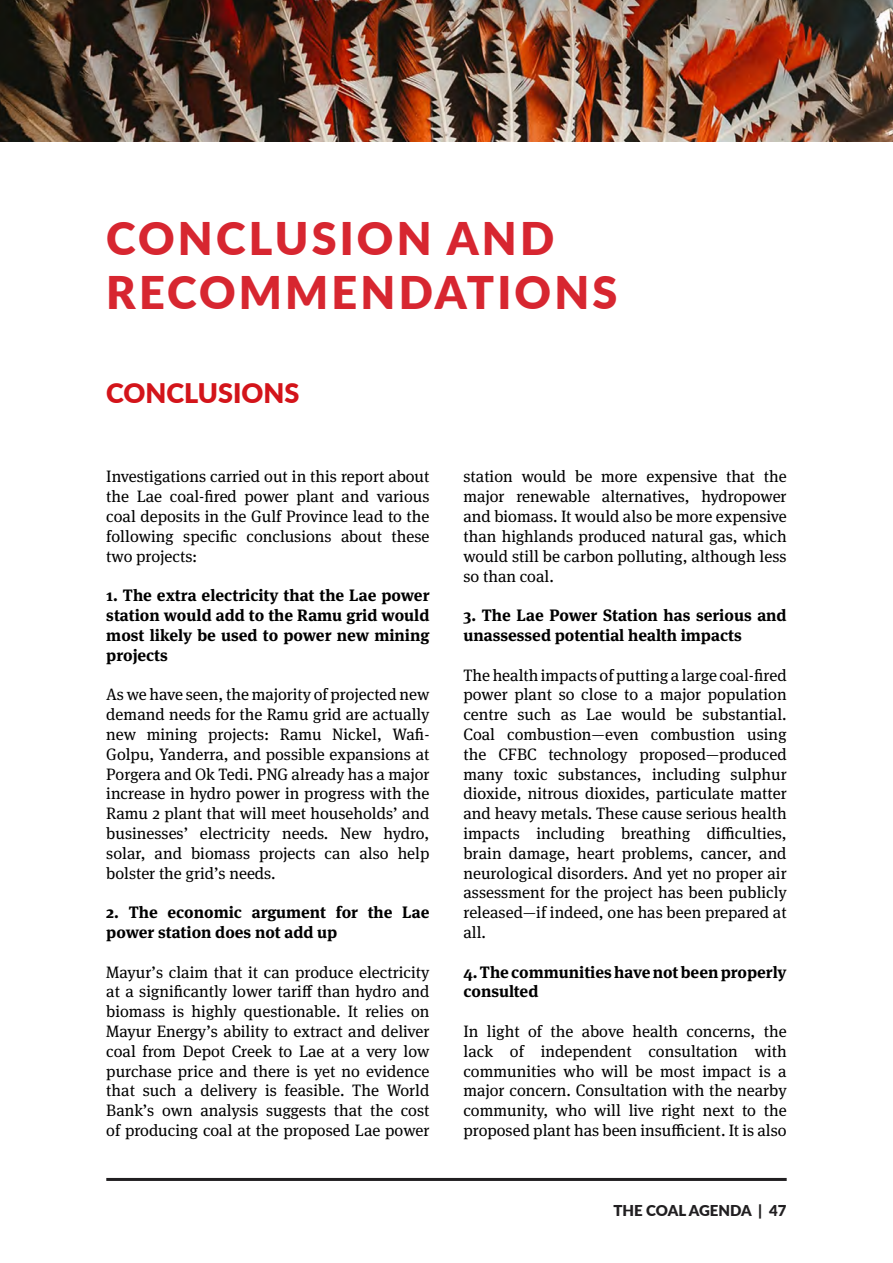
<style>
.page{position:relative;width:893px;height:1263px;background:#fff}
.page>*{position:absolute;margin:0;border:0;box-sizing:border-box;transform-origin:0 0}
.t1{font:900 45px/54px "Lato";letter-spacing:.07em;color:#d72630}
.t2{font:900 27px "Lato";color:#d3141a}
.t3{font:16.5px/19.8px "Meta Serif Pro";color:#000;text-align:justify}
.t4{font:700 16.5px/19.8px "Meta Serif Pro";color:#000}
.t5{font:900 15px "Lato";color:#211f21}
</style>
<div class="page">
<hr style="left:106px;top:1178px;width:681px;height:3px;background:#211f21">
<img style="left:0;top:0;width:893px;height:141px">
<h1 class="t1" style="left:106px;top:210px;width:513px">CONCLUSION AND<br>RECOMMENDATIONS</h1>
<h2 class="t2" style="left:106px;top:373px;width:195px">CONCLUSIONS</h2>
<p class="t3" style="left:106px;top:466px;width:325px">Investigations carried out in this report about the Lae coal-fired power plant and various coal deposits in the Gulf Province lead to the following specific conclusions about these two projects:</p>
<p class="t4" style="left:106px;top:584px;width:325px;text-align:justify">1. The extra electricity that the Lae power station would add to the Ramu grid would most likely be used to power new mining projects</p>
<p class="t3" style="left:106px;top:684px;width:325px">As we have seen, the majority of projected new demand needs for the Ramu grid are actually new mining projects: Ramu Nickel, Wafi-Golpu, Yanderra, and possible expansions at Porgera and Ok Tedi. PNG already has a major increase in hydro power in progress with the Ramu 2 plant that will meet households’ and businesses’ electricity needs. New hydro, solar, and biomass projects can also help bolster the grid’s needs.</p>
<p class="t4" style="left:106px;top:901px;width:325px">2. The economic argument for the Lae power station does not add up</p>
<p class="t3" style="left:106px;top:961px;width:325px">Mayur’s claim that it can produce electricity at a significantly lower tariff than hydro and biomass is highly questionable. It relies on Mayur Energy’s ability to extract and deliver coal from Depot Creek to Lae at a very low purchase price and there is yet no evidence that such a delivery is feasible. The World Bank’s own analysis suggests that the cost of producing coal at the proposed Lae power</p>
<p class="t3" style="left:463px;top:466px;width:325px">station would be more expensive that the major renewable alternatives, hydropower and biomass. It would also be more expensive than highlands produced natural gas, which would still be carbon polluting, although less so than coal.</p>
<p class="t4" style="left:463px;top:604px;width:325px">3. The Lae Power Station has serious and unassessed potential health impacts</p>
<p class="t3" style="left:463px;top:664px;width:325px">The health impacts of putting a large coal-fired power plant so close to a major population centre such as Lae would be substantial.<br>Coal combustion—even combustion using the CFBC technology proposed—produced many toxic substances, including sulphur dioxide, nitrous dioxides, particulate matter and heavy metals. These cause serious health impacts including breathing difficulties, brain damage, heart problems, cancer, and neurological disorders. And yet no proper air assessment for the project has been publicly released—if indeed, one has been prepared at all.</p>
<p class="t4" style="left:463px;top:960px;width:325px">4. The communities have not been properly consulted</p>
<p class="t3" style="left:463px;top:1020px;width:325px">In light of the above health concerns, the lack of independent consultation with communities who will be most impact is a major concern. Consultation with the nearby community, who will live right next to the proposed plant has been insufficient. It is also</p>
<p class="t5" style="left:613px;top:1199px;width:175px">THE COAL AGENDA | 47</p>
</div>
